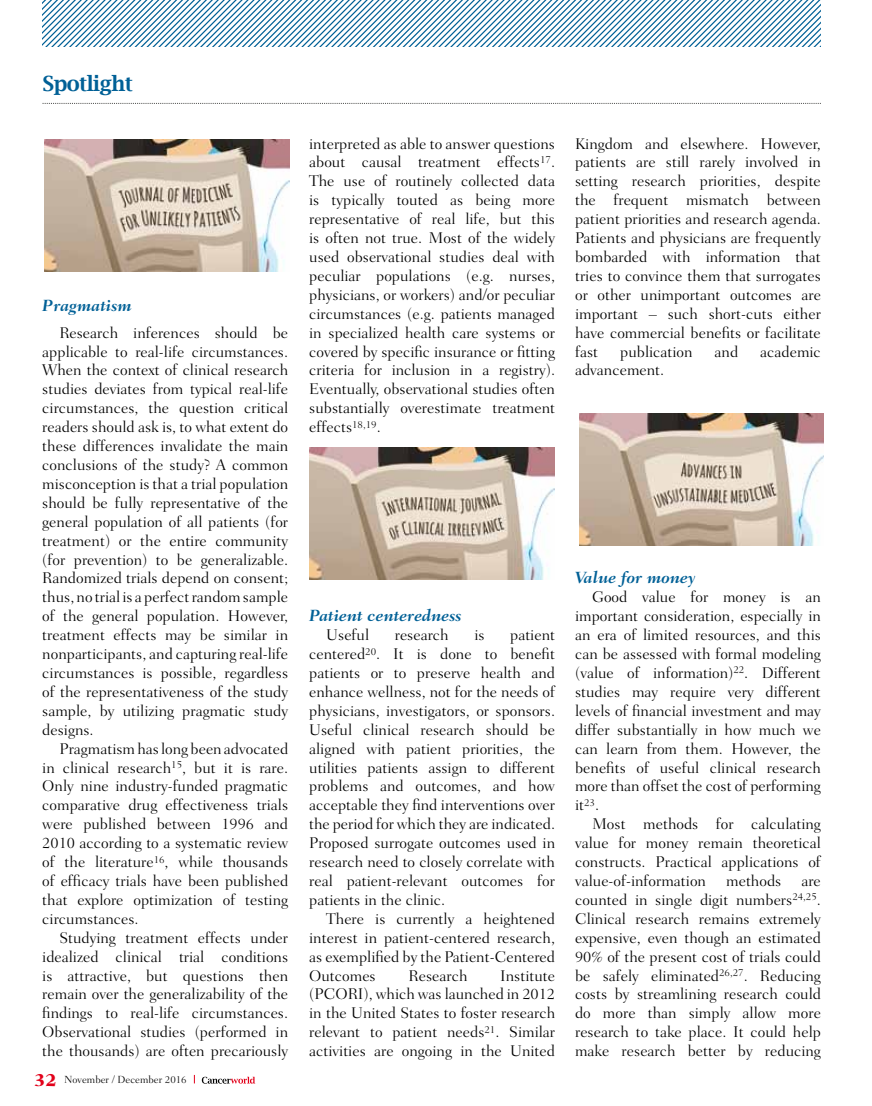
<style>
.page{position:relative;width:872px;height:1106px;background:#fff}
.page>*{position:absolute;margin:0;border:0;box-sizing:border-box;transform-origin:0 0}
.t1{font:600 21px "Lucida Bright";letter-spacing:-.025em;color:#006096}
.t2{font:italic 700 16.5px "Fairfield LH";color:#006096}
.t3{font:300 15.75px/18.9px "Fairfield LH";color:#000;text-align:justify}
.t4{font:300 10.5px "Fairfield LH";color:#000}
.s1{font-weight:800;font-size:18px;color:#e2001a}
</style>
<div class="page">
<svg style="left:202px;top:1076px;width:53px;height:7px"></svg>
<img style="left:45px;top:139px;width:244px;height:132px">
<img style="left:310px;top:447px;width:244px;height:132px">
<img style="left:579px;top:414px;width:245px;height:131px">
<svg style="left:43px;top:103px;width:778px;height:1px"></svg>
<svg style="left:43px;top:0;width:778px;height:47px"></svg>
<h1 class="t1" style="left:43px;top:71px;width:92px">Spotlight</h1>
<p class="t2" style="left:42px;top:296px;width:91px">Pragmatism</p>
<p class="t3" style="left:42px;top:323px;width:247px;text-indent:17px">Research inferences should be applicable to real-life circumstances.<br>When the context of clinical research studies deviates from typical real-life circumstances, the question critical readers should ask is, to what extent do these differences invalidate the main conclusions of the study? A common misconception is that a trial population should be fully representative of the general population of all patients (for treatment) or the entire community (for prevention) to be generalizable.<br>Randomized trials depend on consent; thus, no trial is a perfect random sample of the general population. However, treatment effects may be similar in nonparticipants, and capturing real-life circumstances is possible, regardless of the representativeness of the study sample, by utilizing pragmatic study designs.</p>
<p class="t3" style="left:42px;top:739px;width:247px;text-indent:17px">Pragmatism has long been advocated in clinical research<sup>15</sup>, but it is rare.<br>Only nine industry-funded pragmatic comparative drug effectiveness trials were published between 1996 and 2010 according to a systematic review of the literature<sup>16</sup>, while thousands of efficacy trials have been published that explore optimization of testing circumstances.</p>
<p class="t3" style="left:42px;top:928px;width:247px;text-indent:17px">Studying treatment effects under idealized clinical trial conditions is attractive, but questions then remain over the generalizability of the findings to real-life circumstances.<br>Observational studies (performed in the thousands) are often precariously</p>
<p class="t4" style="left:34px;top:1073px;width:154px"><span class="s1">32</span> November / December 2016</p>
<p class="t3" style="left:309px;top:134px;width:247px">interpreted as able to answer questions about causal treatment effects<sup>17</sup>.<br>The use of routinely collected data is typically touted as being more representative of real life, but this is often not true. Most of the widely used observational studies deal with peculiar populations (e.g. nurses, physicians, or workers) and/or peculiar circumstances (e.g. patients managed in specialized health care systems or covered by specific insurance or fitting criteria for inclusion in a registry).<br>Eventually, observational studies often substantially overestimate treatment effects<sup>18,19</sup>.</p>
<p class="t3" style="left:575px;top:134px;width:247px">Kingdom and elsewhere. However, patients are still rarely involved in setting research priorities, despite the frequent mismatch between patient priorities and research agenda.<br>Patients and physicians are frequently bombarded with information that tries to convince them that surrogates or other unimportant outcomes are important – such short-cuts either have commercial benefits or facilitate fast</p>
<p class="t3" style="left:620px;top:342px;width:74px">publication</p>
<p class="t3" style="left:714px;top:342px;width:25px">and</p>
<p class="t3" style="left:760px;top:342px;width:62px">academic</p>
<p class="t3" style="left:575px;top:361px;width:91px">advancement.</p>
<p class="t2" style="left:309px;top:606px;width:154px">Patient centeredness</p>
<p class="t3" style="left:326px;top:625px;width:44px">Useful</p>
<p class="t3" style="left:395px;top:625px;width:55px">research</p>
<p class="t3" style="left:474px;top:625px;width:12px">is</p>
<p class="t3" style="left:309px;top:625px;width:247px;text-indent:201px">patient centered<sup>20</sup>. It is done to benefit patients or to preserve health and enhance wellness, not for the needs of physicians, investigators, or sponsors.<br>Useful clinical research should be aligned with patient priorities, the utilities patients assign to different problems and outcomes, and how acceptable they find interventions over the period for which they are indicated.<br>Proposed surrogate outcomes used in research need to closely correlate with real patient-relevant outcomes for patients in the clinic.</p>
<p class="t3" style="left:309px;top:909px;width:247px;text-indent:17px">There is currently a heightened interest in patient-centered research, as exemplified by the Patient-Centered Outcomes</p>
<p class="t3" style="left:408px;top:966px;width:60px">Research</p>
<p class="t3" style="left:309px;top:966px;width:247px;text-indent:191px">Institute (PCORI), which was launched in 2012 in the United States to foster research relevant to patient needs<sup>21</sup>. Similar activities are ongoing in the United</p>
<p class="t2" style="left:575px;top:568px;width:122px">Value for money</p>
<p class="t3" style="left:575px;top:588px;width:247px;text-indent:17px">Good value for money is an important consideration, especially in an era of limited resources, and this can be assessed with formal modeling (value of information)<sup>22</sup>. Different studies may require very different levels of financial investment and may differ substantially in how much we can learn from them. However, the benefits of useful clinical research more than offset the cost of performing it<sup>23</sup>.</p>
<p class="t3" style="left:575px;top:814px;width:247px;text-indent:17px">Most methods for calculating value for money remain theoretical constructs. Practical applications of value-of-information</p>
<p class="t3" style="left:726px;top:871px;width:57px">methods</p>
<p class="t3" style="left:575px;top:871px;width:247px;text-indent:226px">are counted in single digit numbers<sup>24,25</sup>.<br>Clinical research remains extremely expensive, even though an estimated 90% of the present cost of trials could be safely eliminated<sup>26,27</sup>. Reducing costs by streamlining research could do more than simply allow more research to take place. It could help make research better by reducing</p>
</div>
